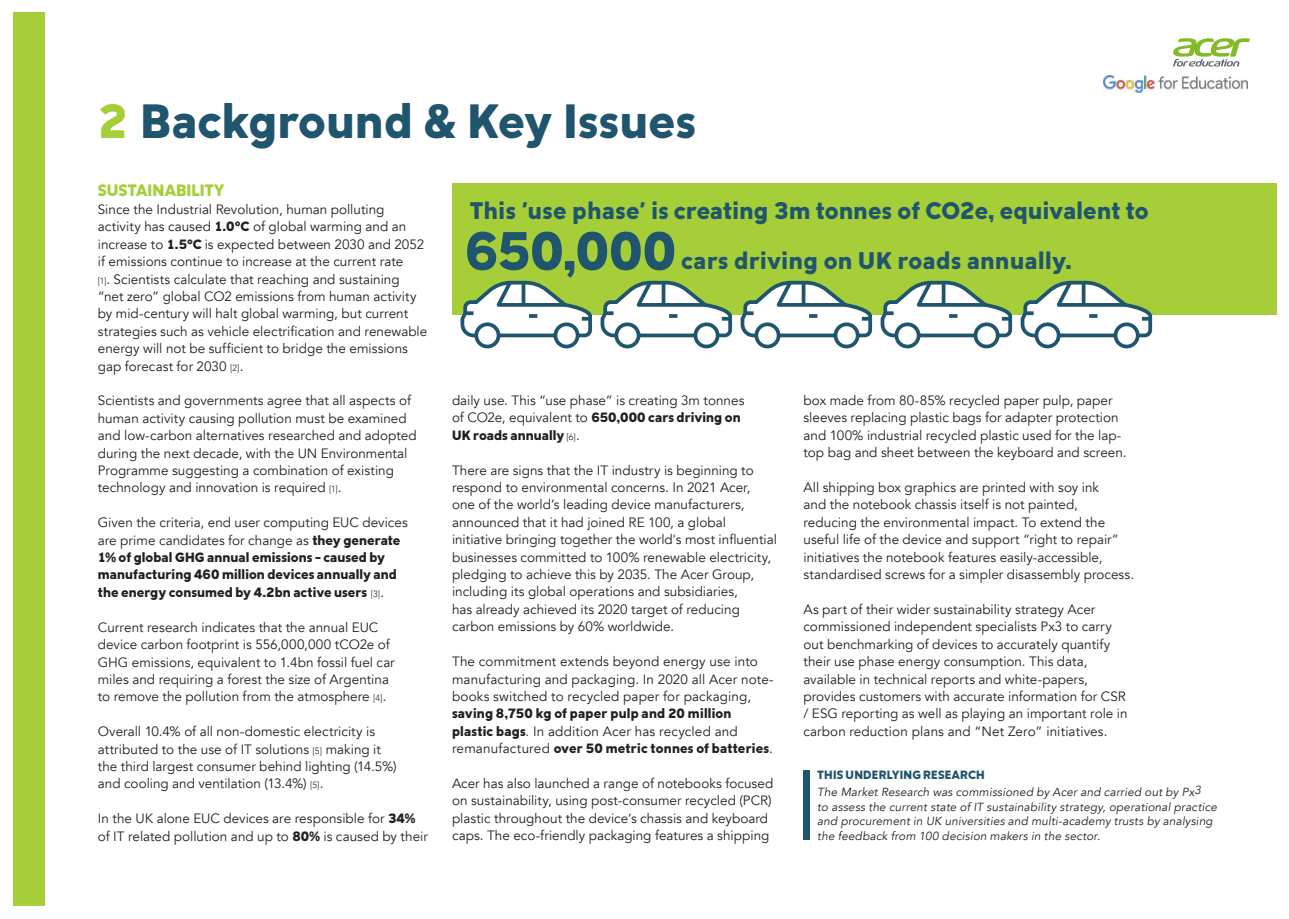
<style>
.page{position:relative;width:1289px;height:919px;background:#fff}
.page>*{position:absolute;margin:0;border:0;box-sizing:border-box;transform-origin:0 0}
.t1{font:700 54px "Ger TT";letter-spacing:-.01em;color:#20556e}
.t2{font:700 48px "Ger TT";letter-spacing:.01em;color:#20556e}
.t3{font:700 24px "Ger TT";letter-spacing:.015em;color:#20556e}
.t4{font:700 16.5px "Ger TT";letter-spacing:-.005em;color:#a6ce39}
.t5{font:13.5px/17.4px "Avenir";color:#231f20}
.t6{font:700 13.5px/17.4px "Ger TT";letter-spacing:.005em;color:#231f20}
.t7{font:700 12px "Ger TT";letter-spacing:.015em;color:#20556e}
.t8{font:italic 11.7px/14.7px "Avenir";letter-spacing:.015em;color:#231f20}
.s1{color:#a6ce39}
.s2{font-family:"Ger TT";font-weight:700}
.s3{font-weight:300;font-size:9px}
.s4{font-family:"Avenir";font-weight:300;font-size:9px}
.s5{font-family:"Avenir";font-weight:400}
</style>
<div class="page">
<svg style="left:1173px;top:38px;width:76px;height:28px"></svg>
<img style="left:1103px;top:75px;width:144px;height:17px">
<div style="left:452px;top:183px;width:824px;height:132px;background:#a6ce39"></div>
<div style="left:13px;top:13px;width:32px;height:893px;background:#a6ce39"></div>
<div style="left:803px;top:770px;width:6px;height:70px;background:#20556e"></div>
<svg style="left:460px;top:280px;width:693px;height:69px"></svg>
<h2 class="t2" style="left:98px;top:91px;width:599px"><span class="s1">2</span> Background &amp; Key Issues</h2>
<p class="t4" style="left:98px;top:180px;width:128px">SUSTAINABILITY</p>
<p class="t5" style="left:98px;top:201px;width:331px">Since the Industrial Revolution, human polluting activity has caused <span class="s2">1.0°C</span> of global warming and an increase to <span class="s2">1.5°C</span> is expected between 2030 and 2052 if emissions continue to increase at the current rate<br><span class="s3">[1]</span>. Scientists calculate that reaching and sustaining “net zero” global CO2 emissions from human activity by mid-century will halt global warming, but current strategies such as vehicle electrification and renewable energy will not be sufficient to bridge the emissions gap forecast for 2030 <span class="s3">[2]</span>.</p>
<p class="t5" style="left:98px;top:392px;width:320px">Scientists and governments agree that all aspects of human activity causing pollution must be examined and low-carbon alternatives researched and adopted during the next decade, with the UN Environmental Programme suggesting a combination of existing technology and innovation is required <span class="s3">[1]</span>.</p>
<p class="t5" style="left:98px;top:514px;width:311px">Given the criteria, end user computing EUC devices are prime candidates for change as <span class="s2">they generate</span></p>
<p class="t6" style="left:98px;top:548px;width:300px">1% of global GHG annual emissions - caused by manufacturing 460 million devices annually and the energy consumed by 4.2bn active users <span class="s4">[3]</span><span class="s5">.</span></p>
<p class="t5" style="left:98px;top:618px;width:298px">Current research indicates that the annual EUC device carbon footprint is 556,000,000 tCO2e of GHG emissions, equivalent to 1.4bn fossil fuel car miles and requiring a forest the size of Argentina to remove the pollution from the atmosphere <span class="s3">[4]</span>.</p>
<p class="t5" style="left:98px;top:723px;width:300px">Overall 10.4% of all non-domestic electricity is attributed to the use of IT solutions <span class="s3">[5]</span> making it the third largest consumer behind lighting (14.5%) and cooling and ventilation (13.4%) <span class="s3">[5]</span>.</p>
<p class="t5" style="left:98px;top:810px;width:331px">In the UK alone EUC devices are responsible for <span class="s2">34% </span>of IT related pollution and up to <span class="s2">80%</span> is caused by their</p>
<h3 class="t3" style="left:470px;top:195px;width:680px">This 'use phase' is creating 3m tonnes of CO2e, equivalent to</h3>
<h1 class="t1" style="left:465px;top:217px;width:213px">650,000</h1>
<h3 class="t3" style="left:681px;top:245px;width:392px">cars driving on UK roads annually.</h3>
<p class="t5" style="left:803px;top:392px;width:324px">box made from 80-85% recycled paper pulp, paper sleeves replacing plastic bags for adapter protection and 100% industrial recycled plastic used for the lap&shy;top bag and sheet between the keyboard and screen.</p>
<p class="t5" style="left:803px;top:479px;width:332px">All shipping box graphics are printed with soy ink<br>and the notebook chassis itself is not painted, reducing the environmental impact. To extend the useful life of the device and support “right to repair” initiatives the notebook features easily-accessible, standardised screws for a simpler disassembly process.</p>
<p class="t5" style="left:803px;top:600px;width:326px">As part of their wider sustainability strategy Acer commissioned independent specialists Px3 to carry out benchmarking of devices to accurately quantify their use phase energy consumption. This data, available in technical reports and white-papers, provides customers with accurate information for CSR / ESG reporting as well as playing an important role in carbon reduction plans and “Net Zero” initiatives.</p>
<p class="t5" style="left:452px;top:392px;width:294px">daily use. This “use phase” is creating 3m tonnes</p>
<p class="t6" style="left:452px;top:408px;width:290px"><span class="s5">of CO2e, equivalent to</span> 650,000 cars driving on<br>UK roads annually <span class="s4">[6]</span><span class="s5">.</span></p>
<p class="t5" style="left:452px;top:461px;width:326px">There are signs that the IT industry is beginning to respond to environmental concerns. In 2021 Acer, one of the world’s leading device manufacturers, announced that it had joined RE 100, a global initiative bringing together the world's most influential businesses committed to 100% renewable electricity, pledging to achieve this by 2035. The Acer Group, including its global operations and subsidiaries,<br>has already achieved its 2020 target of reducing carbon emissions by 60% worldwide.</p>
<p class="t5" style="left:452px;top:653px;width:323px">The commitment extends beyond energy use into manufacturing and packaging. In 2020 all Acer note&shy;books switched to recycled paper for packaging,</p>
<p class="t6" style="left:452px;top:704px;width:281px">saving 8,750 kg of paper pulp and 20 million</p>
<p class="t5" style="left:452px;top:722px;width:287px"><span class="s2">plastic bags</span>. In addition Acer has recycled and</p>
<p class="t6" style="left:452px;top:739px;width:322px"><span class="s5">remanufactured</span> over 50 metric tonnes of batteries<span class="s5">.</span></p>
<p class="t5" style="left:452px;top:774px;width:323px">Acer has also launched a range of notebooks focused on sustainability, using post-consumer recycled (PCR) plastic throughout the device’s chassis and keyboard caps. The eco-friendly packaging features a shipping</p>
<p class="t7" style="left:817px;top:767px;width:169px">THIS UNDERLYING RESEARCH</p>
<p class="t8" style="left:817px;top:784px;width:401px">The Market Research was commissioned by Acer and carried out by Px3<br>to assess the current state of IT sustainability strategy, operational practice and procurement in UK universities and multi-academy trusts by analysing the feedback from 100 decision makers in the sector.</p>
</div>
